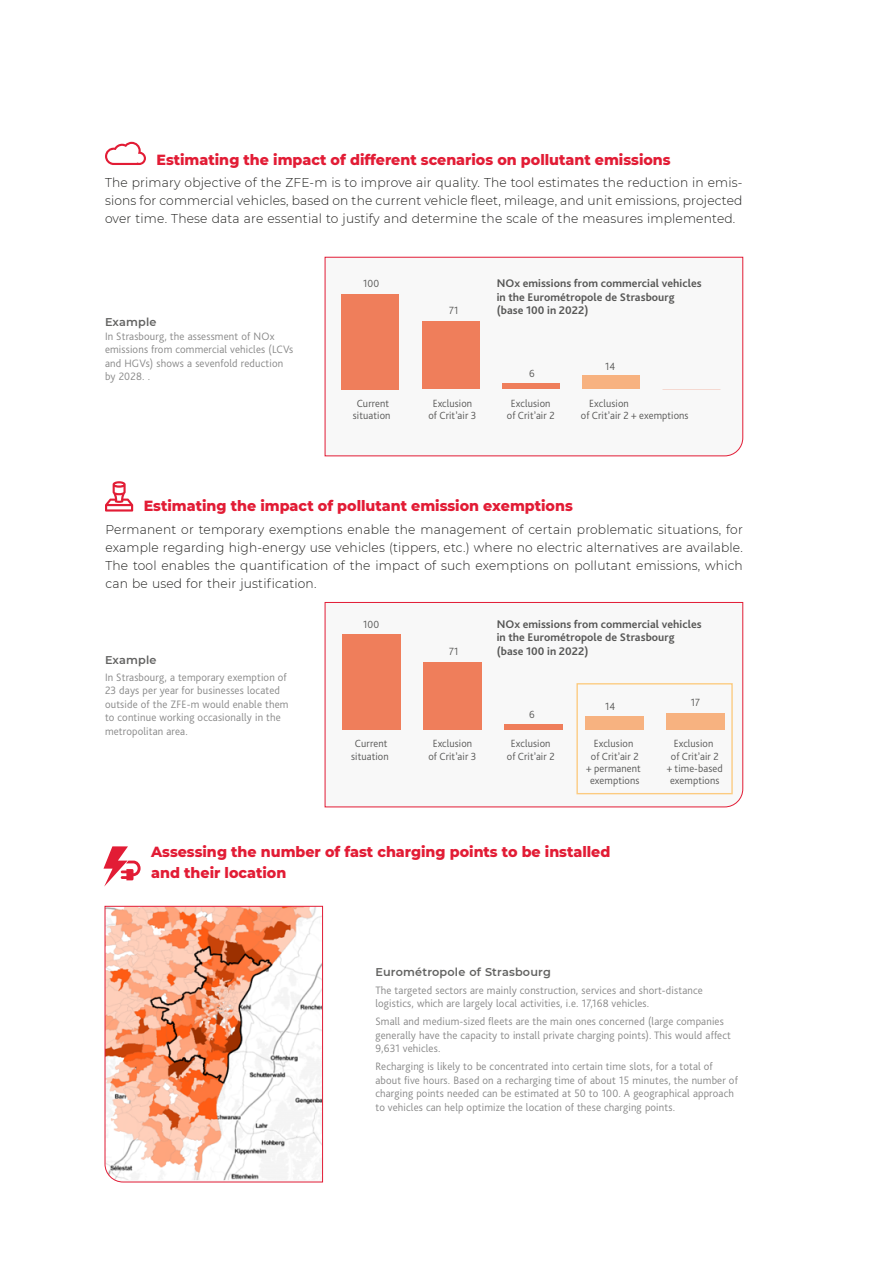
<style>
.page{position:relative;width:893px;height:1263px;background:#fff}
.page>*{position:absolute;margin:0;border:0;box-sizing:border-box;transform-origin:0 0}
._11_DDPP_H2{font:800 15px/21px "Montserrat";color:#e21c35;scale:.95 1}
.RIPPLE_Normal{font:300 12.75px/18px "Montserrat";letter-spacing:.015em;color:#1d1d1b;text-align:justify;scale:.96 1}
.t1{font:700 11.55px/13.6px "Bliss Pro";letter-spacing:.005em;color:#575756}
.Tech_graph{font:300 11.25px/13.5px "Bliss Pro";letter-spacing:.015em;color:#878787;scale:.96 1}
.Tech_graph-2{font:600 11.25px "Montserrat";letter-spacing:.015em;color:#626261}
.t2{font:300 10.95px/12.3px "Bliss Pro";letter-spacing:.01em;color:#575756;text-align:center;scale:.96 1}
.s1{font-family:"Montserrat";font-weight:600;color:#626261}
</style>
<div class="page">
<svg style="left:105px;top:906px;width:218px;height:276px"></svg>
<svg style="left:325px;top:257px;width:418px;height:199px"></svg>
<svg style="left:325px;top:602px;width:418px;height:205px"></svg>
<svg style="left:105px;top:142px;width:41px;height:23px"></svg>
<svg style="left:105px;top:481px;width:28px;height:31px"></svg>
<svg style="left:103px;top:846px;width:38px;height:40px"></svg>
<p class="_11_DDPP_H2" style="left:156px;top:148px;width:543px">Estimating the impact of different scenarios on pollutant emissions</p>
<p class="RIPPLE_Normal" style="left:105px;top:173px;width:666px">The primary objective of the ZFE-m is to improve air quality. The tool estimates the reduction in emis&shy;sions for commercial vehicles, based on the current vehicle fleet, mileage, and unit emissions, projected over time. These data are essential to justify and determine the scale of the measures implemented.</p>
<p class="Tech_graph" style="left:105px;top:316px;width:198px"><span class="s1">Example<br></span>In Strasbourg, the assessment of NOx emissions from commercial vehicles (LCVs and HGVs) shows a sevenfold reduction by 2028. .</p>
<p class="t2" style="left:363px;top:277px;width:18px">100</p>
<p class="t2" style="left:449px;top:304px;width:11px">71</p>
<p class="t1" style="left:497px;top:276px;width:206px">NOx emissions from commercial vehicles in the Eurométropole de Strasbourg (base 100 in 2022)</p>
<p class="t2" style="left:529px;top:367px;width:7px">6</p>
<p class="t2" style="left:605px;top:360px;width:12px">14</p>
<p class="t2" style="left:353px;top:397px;width:41px">Current situation</p>
<p class="t2" style="left:428px;top:397px;width:52px">Exclusion of Crit’air 3</p>
<p class="t2" style="left:507px;top:397px;width:51px">Exclusion of Crit’air 2</p>
<p class="t2" style="left:581px;top:397px;width:114px;text-align:left;text-indent:8px">Exclusion<br>of Crit’air 2 + exemptions</p>
<p class="_11_DDPP_H2" style="left:144px;top:494px;width:453px">Estimating the impact of pollutant emission exemptions</p>
<p class="RIPPLE_Normal" style="left:105px;top:520px;width:666px">Permanent or temporary exemptions enable the management of certain problematic situations, for example regarding high-energy use vehicles (tippers, etc.) where no electric alternatives are available.<br>The tool enables the quantification of the impact of such exemptions on pollutant emissions, which can be used for their justification.</p>
<p class="Tech_graph-2" style="left:105px;top:652px;width:53px">Example</p>
<p class="Tech_graph" style="left:105px;top:670px;width:193px">In Strasbourg, a temporary exemption of 23 days per year for businesses located outside of the ZFE-m would enable them to continue working occasionally in the metropolitan area.</p>
<p class="t2" style="left:363px;top:618px;width:18px">100</p>
<p class="t2" style="left:449px;top:645px;width:11px">71</p>
<p class="t1" style="left:497px;top:617px;width:206px">NOx emissions from commercial vehicles in the Eurométropole de Strasbourg (base 100 in 2022)</p>
<p class="t2" style="left:529px;top:708px;width:7px">6</p>
<p class="t2" style="left:605px;top:700px;width:12px">14</p>
<p class="t2" style="left:691px;top:696px;width:11px">17</p>
<p class="t2" style="left:351px;top:737px;width:41px">Current situation</p>
<p class="t2" style="left:428px;top:737px;width:52px">Exclusion of Crit’air 3</p>
<p class="t2" style="left:507px;top:737px;width:51px">Exclusion of Crit’air 2</p>
<p class="t2" style="left:586px;top:737px;width:58px">Exclusion<br>of Crit’air 2 + permanent exemptions</p>
<p class="t2" style="left:667px;top:737px;width:60px">Exclusion<br>of Crit’air 2 + time-based exemptions</p>
<p class="_11_DDPP_H2" style="left:151px;top:841px;width:485px">Assessing the number of fast charging points to be installed and their location</p>
<p class="Tech_graph-2" style="left:375px;top:963px;width:177px">Eurométropole of Strasbourg</p>
<p class="Tech_graph" style="left:375px;top:983px;width:343px">The targeted sectors are mainly construction, services and short-distance logistics, which are largely local activities, i.e. 17,168 vehicles.</p>
<p class="Tech_graph" style="left:375px;top:1014px;width:372px">Small and medium-sized fleets are the main ones concerned (large companies generally have the capacity to install private charging points). This would affect<br>9,631 vehicles.</p>
<p class="Tech_graph" style="left:375px;top:1059px;width:379px">Recharging is likely to be concentrated into certain time slots, for a total of about five hours. Based on a recharging time of about 15 minutes, the number of charging points needed can be estimated at 50 to 100. A geographical approach to vehicles can help optimize the location of these charging points.</p>
</div>
